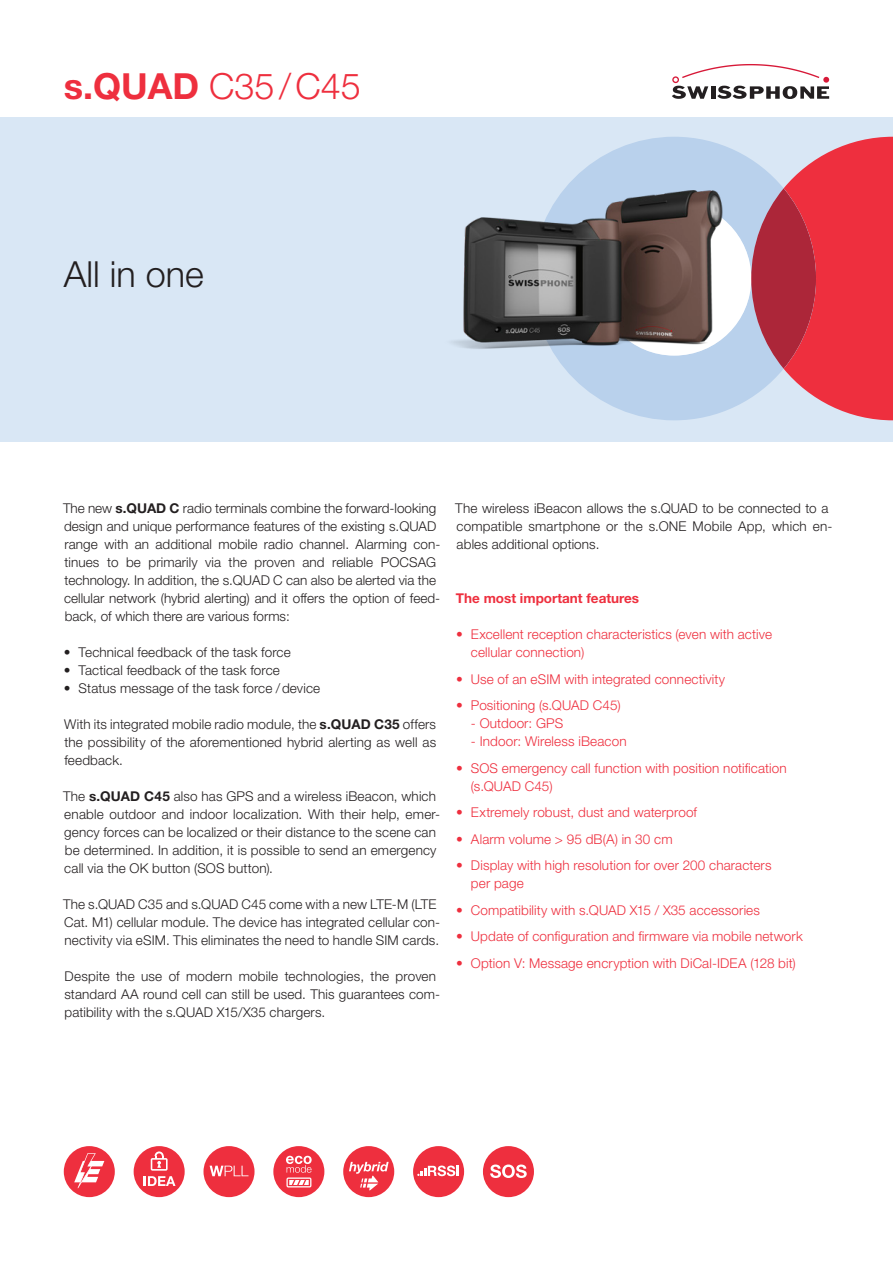
<style>
.page{position:relative;width:893px;height:1263px;background:#fff}
.page>*{position:absolute;margin:0;border:0;box-sizing:border-box;transform-origin:0 0}
.t1{font:300 36px "Helvetica Neue LT Std";color:#ee2f3e}
.t2{font:300 36px "Helvetica Neue LT Std";color:#231f20}
.t3{font:300 13.5px/18px "Helvetica Neue LT Std";letter-spacing:.01em;color:#231f20}
.t4{font:300 13.5px/18px "Helvetica Neue LT Std";letter-spacing:.01em;color:#ee2f3e}
.t5{font:700 13.5px "Helvetica Neue LT Std";color:#ee2f3e}
.s1{font-weight:700}
</style>
<div class="page">
<div style="left:0;top:117px;width:893px;height:324px;background:#d9e7f5"></div>
<svg style="left:558px;top:137px;width:225px;height:283px;fill:#b9d1ec"></svg>
<svg style="left:784px;top:137px;width:109px;height:283px;background:#eb4655"></svg>
<div style="left:597px;top:201px;width:154px;height:155px;background:#fff;border-radius:50%"></div>
<svg style="left:751px;top:188px;width:65px;height:181px;background:#b13347"></svg>
<svg style="left:672px;top:64px;width:157px;height:35px"></svg>
<div style="left:483px;top:1146px;width:51px;height:51px;background:#ee2f3e;border-radius:50%"></div>
<svg style="left:490px;top:1164px;width:37px;height:14px"></svg>
<div style="left:134px;top:1146px;width:51px;height:51px;background:#ee2f3e;border-radius:50%"></div>
<svg style="left:144px;top:1151px;width:31px;height:35px"></svg>
<div style="left:273px;top:1146px;width:51px;height:51px;background:#ee2f3e;border-radius:50%"></div>
<svg style="left:286px;top:1156px;width:26px;height:31px"></svg>
<div style="left:203px;top:1146px;width:52px;height:51px;background:#ee2f3e;border-radius:50%"></div>
<svg style="left:210px;top:1166px;width:38px;height:10px"></svg>
<div style="left:343px;top:1146px;width:51px;height:51px;background:#ee2f3e;border-radius:50%"></div>
<svg style="left:349px;top:1162px;width:40px;height:29px"></svg>
<div style="left:64px;top:1146px;width:51px;height:51px;background:#ee2f3e;border-radius:50%"></div>
<svg style="left:74px;top:1153px;width:30px;height:35px"></svg>
<div style="left:413px;top:1146px;width:51px;height:51px;background:#ee2f3e;border-radius:50%"></div>
<svg style="left:417px;top:1165px;width:42px;height:11px"></svg>
<img style="left:452px;top:191px;width:285px;height:168px">
<h1 class="t1" style="left:64px;top:64px;width:299px"><span class="s1">s.QUAD</span> C35/C45</h1>
<h1 class="t2" style="left:64px;top:253px;width:142px">All in one</h1>
<p class="t3" style="left:63px;top:499px;width:379px">The new <span class="s1">s.QUAD C</span> radio terminals combine the forward-looking design and unique performance features of the existing s.QUAD range with an additional mobile radio channel. Alarming con&shy;tinues to be primarily via the proven and reliable POCSAG technology. In addition, the s.QUAD C can also be alerted via the cellular network (hybrid alerting) and it offers the option of feed&shy;back, of which there are various forms:</p>
<p class="t3" style="left:64px;top:643px;width:229px">• Technical feedback of the task force</p>
<p class="t3" style="left:64px;top:661px;width:218px">• Tactical feedback of the task force</p>
<p class="t3" style="left:64px;top:679px;width:258px">• Status message of the task force /device</p>
<p class="t3" style="left:64px;top:715px;width:373px;text-align:justify">With its integrated mobile radio module, the <span class="s1">s.QUAD C35</span> offers the possibility of the aforementioned hybrid alerting as well as feedback.</p>
<p class="t3" style="left:63px;top:787px;width:379px">The <span class="s1">s.QUAD C45</span> also has GPS and a wireless iBeacon, which enable outdoor and indoor localization. With their help, emer&shy;gency forces can be localized or their distance to the scene can be determined. In addition, it is possible to send an emergency call via the OK button (SOS button).</p>
<p class="t3" style="left:63px;top:895px;width:379px">The s.QUAD C35 and s.QUAD C45 come with a new LTE-M (LTE<br>Cat. M1) cellular module. The device has integrated cellular con&shy;nectivity via eSIM. This eliminates the need to handle SIM cards.</p>
<p class="t3" style="left:64px;top:967px;width:377px">Despite the use of modern mobile technologies, the proven standard AA round cell can still be used. This guarantees com&shy;patibility with the s.QUAD X15/X35 chargers.</p>
<p class="t3" style="left:455px;top:499px;width:379px">The wireless iBeacon allows the s.QUAD to be connected to a compatible smartphone or the s.ONE Mobile App, which en&shy;ables additional options.</p>
<p class="t5" style="left:456px;top:590px;width:185px">The most important features</p>
<p class="t4" style="left:471px;top:625px;width:303px;text-indent:-15px">• Excellent reception characteristics (even with active cellular connection)</p>
<p class="t4" style="left:456px;top:669px;width:271px">• Use of an eSIM with integrated connectivity</p>
<p class="t4" style="left:456px;top:696px;width:166px">• Positioning (s.QUAD C45)</p>
<p class="t4" style="left:471px;top:714px;width:94px">- Outdoor: GPS</p>
<p class="t4" style="left:471px;top:732px;width:157px">- Indoor: Wireless iBeacon</p>
<p class="t4" style="left:471px;top:758px;width:317px;text-indent:-15px">• SOS emergency call function with position notification (s.QUAD C45)</p>
<p class="t4" style="left:456px;top:803px;width:242px">• Extremely robust, dust and waterproof</p>
<p class="t4" style="left:456px;top:829px;width:218px">• Alarm volume &gt; 95 dB(A) in 30 cm</p>
<p class="t4" style="left:471px;top:856px;width:302px;text-indent:-15px">• Display with high resolution for over 200 characters per page</p>
<p class="t4" style="left:456px;top:900px;width:305px">• Compatibility with s.QUAD X15 / X35 accessories</p>
<p class="t4" style="left:456px;top:927px;width:348px">• Update of configuration and firmware via mobile network</p>
<p class="t4" style="left:456px;top:953px;width:341px">• Option V: Message encryption with DiCal-IDEA (128 bit)</p>
</div>
